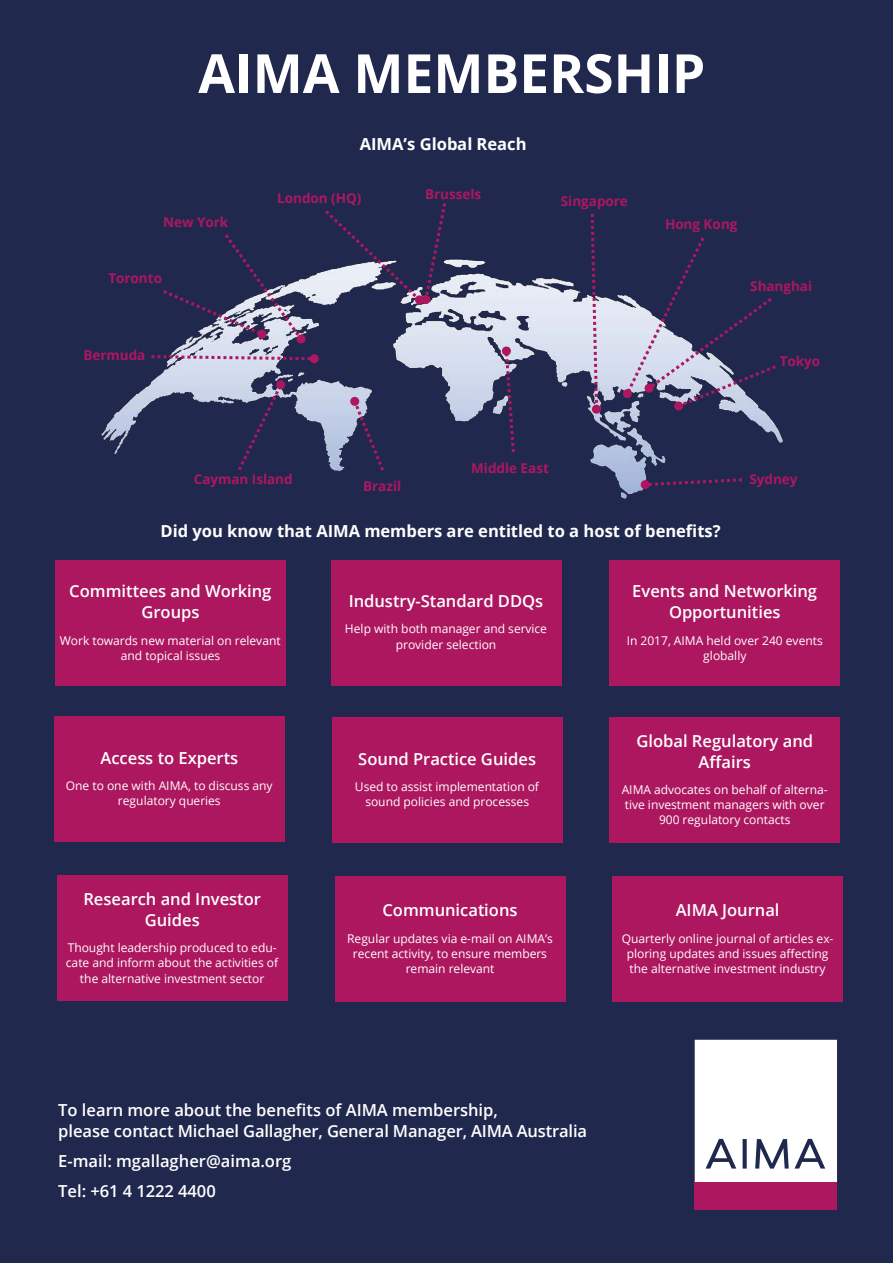
<style>
.page{position:relative;width:893px;height:1263px;background:#21284e}
.page>*{position:absolute;margin:0;border:0;box-sizing:border-box;transform-origin:0 0}
.t1{font:600 16.5px/21px "Open Sans";color:#fff;text-align:center}
.t2{font:700 16.5px "Open Sans";color:#fff}
.t3{font:700 13.5px "Open Sans";letter-spacing:-.005em;color:#ad1760}
.t4{font:12px/15.3px "Open Sans";color:#fff;text-align:center}
</style>
<div class="page">
<div style="left:55px;top:561px;width:231px;height:125px;background:#ad1760"></div>
<div style="left:331px;top:560px;width:230px;height:125px;background:#ad1760"></div>
<div style="left:54px;top:716px;width:231px;height:126px;background:#ad1760"></div>
<div style="left:332px;top:717px;width:231px;height:126px;background:#ad1760"></div>
<div style="left:609px;top:717px;width:231px;height:126px;background:#ad1760"></div>
<div style="left:609px;top:561px;width:231px;height:125px;background:#ad1760"></div>
<svg style="left:198px;top:54px;width:37px;height:39px"></svg>
<div style="left:240px;top:54px;width:8px;height:39px;background:#fff"></div>
<svg style="left:257px;top:54px;width:83px;height:39px"></svg>
<svg style="left:358px;top:54px;width:41px;height:39px"></svg>
<svg style="left:408px;top:54px;width:22px;height:39px"></svg>
<svg style="left:438px;top:54px;width:41px;height:39px"></svg>
<svg style="left:488px;top:54px;width:28px;height:39px"></svg>
<svg style="left:524px;top:54px;width:22px;height:39px"></svg>
<svg style="left:554px;top:54px;width:57px;height:39px"></svg>
<svg style="left:618px;top:54px;width:31px;height:39px"></svg>
<div style="left:659px;top:54px;width:8px;height:39px;background:#fff"></div>
<svg style="left:677px;top:54px;width:26px;height:39px"></svg>
<div style="left:57px;top:875px;width:231px;height:126px;background:#ad1760"></div>
<div style="left:335px;top:877px;width:230px;height:125px;background:#ad1760"></div>
<div style="left:612px;top:877px;width:231px;height:125px;background:#ad1760"></div>
<img style="left:101px;top:259px;width:682px;height:240px">
<svg style="left:350px;top:396px;width:34px;height:75px"></svg>
<svg style="left:502px;top:346px;width:13px;height:106px"></svg>
<svg style="left:151px;top:354px;width:168px;height:9px"></svg>
<svg style="left:238px;top:380px;width:48px;height:90px"></svg>
<svg style="left:163px;top:234px;width:143px;height:110px"></svg>
<svg style="left:325px;top:203px;width:121px;height:102px"></svg>
<svg style="left:591px;top:214px;width:10px;height:200px"></svg>
<svg style="left:622px;top:237px;width:154px;height:174px"></svg>
<svg style="left:641px;top:478px;width:101px;height:11px"></svg>
<svg style="left:695px;top:1040px;width:142px;height:142px;background:#f2f2f4"></svg>
<div style="left:695px;top:1182px;width:142px;height:27px;background:#ad1760"></div>
<h1 class="t2" style="left:360px;top:133px;width:168px">AIMA’s Global Reach</h1>
<p class="t3" style="left:425px;top:184px;width:58px">Brussels</p>
<p class="t3" style="left:277px;top:188px;width:86px">London (HQ)</p>
<p class="t3" style="left:561px;top:192px;width:69px">Singapore</p>
<p class="t3" style="left:163px;top:212px;width:67px">New York</p>
<p class="t3" style="left:665px;top:214px;width:74px">Hong Kong</p>
<p class="t3" style="left:108px;top:269px;width:55px">Toronto</p>
<p class="t3" style="left:750px;top:276px;width:63px">Shanghai</p>
<p class="t3" style="left:84px;top:346px;width:63px">Bermuda</p>
<p class="t3" style="left:780px;top:352px;width:42px">Tokyo</p>
<p class="t3" style="left:194px;top:469px;width:101px">Cayman Island</p>
<p class="t3" style="left:363px;top:477px;width:40px">Brazil</p>
<p class="t3" style="left:471px;top:458px;width:79px">Middle East</p>
<h1 class="t2" style="left:160px;top:520px;width:562px">Did you know that AIMA members are entitled to a host of benefits?</h1>
<p class="t3" style="left:749px;top:469px;width:50px">Sydney</p>
<h1 class="t1" style="left:69px;top:580px;width:204px">Committees and Working<br>Groups</h1>
<p class="t4" style="left:60px;top:632px;width:222px">Work towards new material on relevant and topical issues</p>
<h1 class="t1" style="left:100px;top:747px;width:139px">Access to Experts</h1>
<p class="t4" style="left:66px;top:777px;width:208px">One to one with AIMA, to discuss any regulatory queries</p>
<h1 class="t1" style="left:83px;top:888px;width:179px">Research and Investor<br>Guides</h1>
<p class="t4" style="left:66px;top:939px;width:214px">Thought leadership produced to edu&shy;cate and inform about the activities of the alternative investment sector</p>
<h1 class="t1" style="left:349px;top:590px;width:196px">Industry-Standard DDQs</h1>
<p class="t4" style="left:345px;top:621px;width:204px">Help with both manager and service provider selection</p>
<h1 class="t1" style="left:358px;top:748px;width:179px">Sound Practice Guides</h1>
<p class="t4" style="left:355px;top:779px;width:186px">Used to assist implementation of sound policies and processes</p>
<h1 class="t1" style="left:382px;top:899px;width:137px">Communications</h1>
<p class="t4" style="left:347px;top:930px;width:207px">Regular updates via e-mail on AIMA’s recent activity, to ensure members remain relevant</p>
<h1 class="t1" style="left:632px;top:580px;width:186px">Events and Networking<br>Opportunities</h1>
<p class="t4" style="left:627px;top:632px;width:198px">In 2017, AIMA held over 240 events globally</p>
<h1 class="t1" style="left:636px;top:730px;width:178px">Global Regulatory and<br>Affairs</h1>
<p class="t4" style="left:622px;top:781px;width:207px">AIMA advocates on behalf of alterna&shy;tive investment managers with over<br>900 regulatory contacts</p>
<h1 class="t1" style="left:676px;top:899px;width:105px">AIMA Journal</h1>
<p class="t4" style="left:622px;top:930px;width:213px">Quarterly online journal of articles ex&shy;ploring updates and issues affecting the alternative investment industry</p>
<h1 class="t1" style="left:58px;top:1099px;width:530px;text-align:left">To learn more about the benefits of AIMA membership,<br>please contact Michael Gallagher, General Manager, AIMA Australia</h1>
<h1 class="t1" style="left:58px;top:1145px;width:235px;line-height:30px;text-align:left">E-mail: mgallagher@aima.org<br>Tel: +61 4 1222 4400</h1>
</div>
